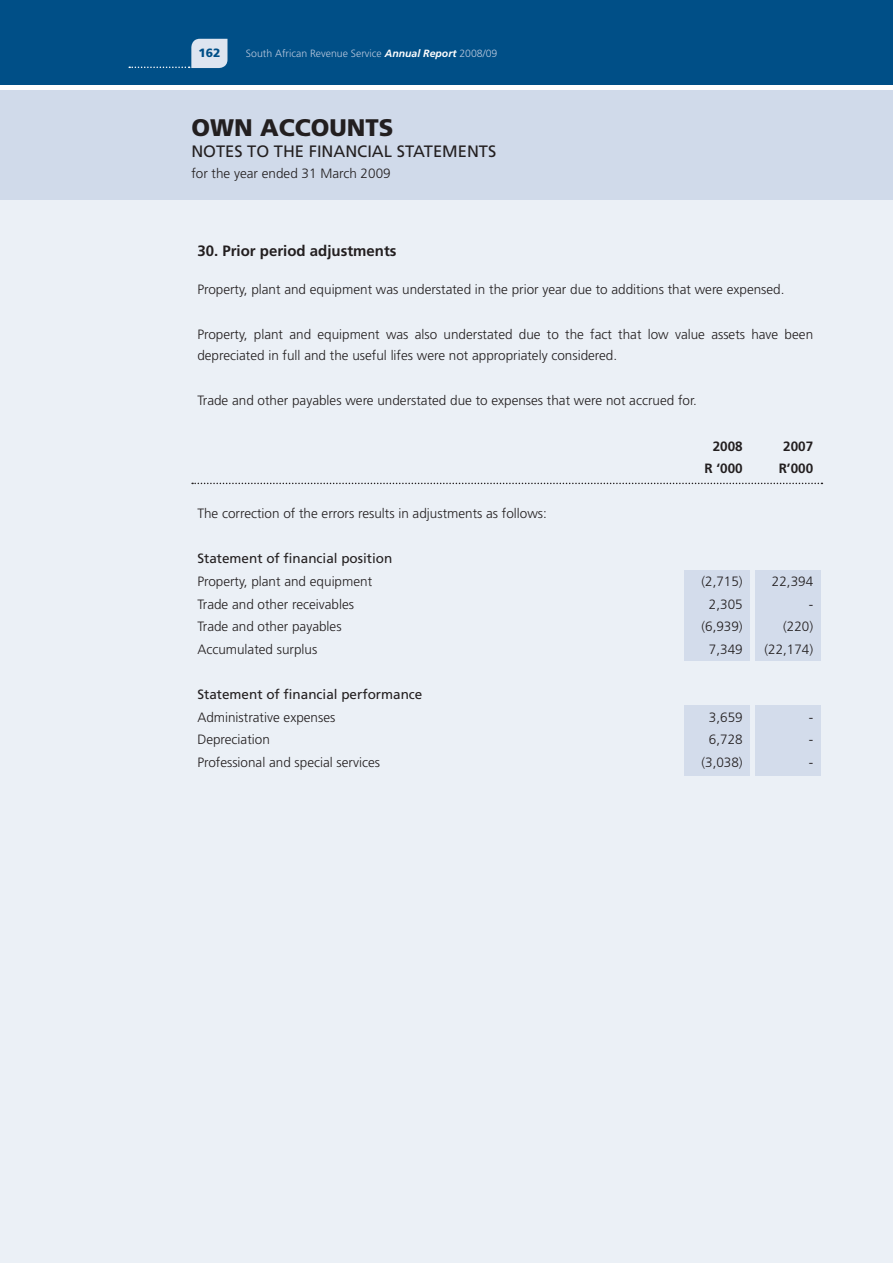
<style>
.page{position:relative;width:893px;height:1263px;background:#fff}
.page>*{position:absolute;margin:0;border:0;box-sizing:border-box;transform-origin:0 0}
.t1{font:900 24px "Frutiger";color:#231f20}
.t2{font:16.5px "Frutiger";color:#231f20}
.t3{font:700 15px "Frutiger";color:#231f20}
.t4{font:300 13.5px/21px "Frutiger";color:#231f20}
.t5{font:13.5px "Frutiger";color:#231f20}
.t6{font:700 13.5px "Frutiger";color:#231f20}
.t7{font:900 12px "Frutiger";color:#004f87}
.t8{font:300 10.5px "Frutiger";color:#b9c8de}
.s1{font-weight:700;font-style:italic;color:#fff}
</style>
<div class="page">
<div style="left:0;top:91px;width:893px;height:1172px;background:#ebf0f6"></div>
<div style="left:0;top:90px;width:893px;height:110px;background:#d0daea"></div>
<div style="left:0;top:0;width:893px;height:85px;background:#004f87"></div>
<svg style="left:129px;top:39px;width:98px;height:29px"></svg>
<div style="left:684px;top:706px;width:66px;height:70px;background:#d3dceb"></div>
<div style="left:755px;top:706px;width:66px;height:70px;background:#d3dceb"></div>
<div style="left:684px;top:570px;width:66px;height:90px;background:#d3dceb"></div>
<div style="left:755px;top:570px;width:66px;height:90px;background:#d3dceb"></div>
<svg style="left:192px;top:483px;width:630px;height:1px"></svg>
<p class="t7" style="left:199px;top:45px;width:24px">162</p>
<p class="t8" style="left:246px;top:48px;width:253px">South African Revenue Service <span class="s1">Annual Report</span> 2008/09</p>
<h1 class="t1" style="left:191px;top:113px;width:21px">OWN</h1>
<h1 class="t1" style="left:260px;top:113px;width:18px">ACCOUNTS</h1>
<p class="t2" style="left:191px;top:142px;width:307px">notes to the financial statem ents</p>
<p class="t4" style="left:191px;top:163px;width:201px">for the year ended 31 March 2009</p>
<p class="t3" style="left:197px;top:242px;width:201px">30. Prior period adjustments</p>
<p class="t4" style="left:197px;top:279px;width:589px">Property, plant and equipment was understated in the prior year due to additions that were expensed.</p>
<p class="t4" style="left:197px;top:324px;width:617px">Property, plant and equipment was also understated due to the fact that low value assets have been depreciated in full and the useful lifes were not appropriately considered.</p>
<p class="t4" style="left:197px;top:390px;width:501px">Trade and other payables were understated due to expenses that were not accrued for.</p>
<p class="t6" style="left:713px;top:438px;width:32px">2008</p>
<p class="t6" style="left:783px;top:438px;width:32px">2007</p>
<p class="t6" style="left:704px;top:460px;width:40px">R ‘000</p>
<p class="t6" style="left:779px;top:460px;width:36px">R’000</p>
<p class="t4" style="left:197px;top:503px;width:351px">The correction of the errors results in adjustments as follows:</p>
<p class="t5" style="left:197px;top:551px;width:197px">Statement of financial position</p>
<p class="t4" style="left:197px;top:571px;width:176px">Property, plant and equipment</p>
<p class="t4" style="left:701px;top:571px;width:43px">(2,715)</p>
<p class="t4" style="left:772px;top:571px;width:43px">22,394</p>
<p class="t4" style="left:197px;top:593px;width:158px">Trade and other receivables</p>
<p class="t4" style="left:709px;top:593px;width:35px">2,305</p>
<p class="t4" style="left:809px;top:593px;width:6px">-</p>
<p class="t4" style="left:197px;top:616px;width:146px">Trade and other payables</p>
<p class="t4" style="left:701px;top:616px;width:43px">(6,939)</p>
<p class="t4" style="left:783px;top:616px;width:32px">(220)</p>
<p class="t4" style="left:197px;top:639px;width:122px">Accumulated surplus</p>
<p class="t4" style="left:709px;top:639px;width:35px">7,349</p>
<p class="t4" style="left:764px;top:639px;width:50px">(22,174)</p>
<p class="t5" style="left:197px;top:686px;width:227px">Statement of financial performance</p>
<p class="t4" style="left:197px;top:706px;width:139px">Administrative expenses</p>
<p class="t4" style="left:709px;top:706px;width:35px">3,659</p>
<p class="t4" style="left:809px;top:706px;width:6px">-</p>
<p class="t4" style="left:197px;top:729px;width:74px">Depreciation</p>
<p class="t4" style="left:709px;top:729px;width:35px">6,728</p>
<p class="t4" style="left:809px;top:729px;width:6px">-</p>
<p class="t4" style="left:197px;top:751px;width:184px">Professional and special services</p>
<p class="t4" style="left:701px;top:751px;width:43px">(3,038)</p>
<p class="t4" style="left:809px;top:751px;width:6px">-</p>
</div>
